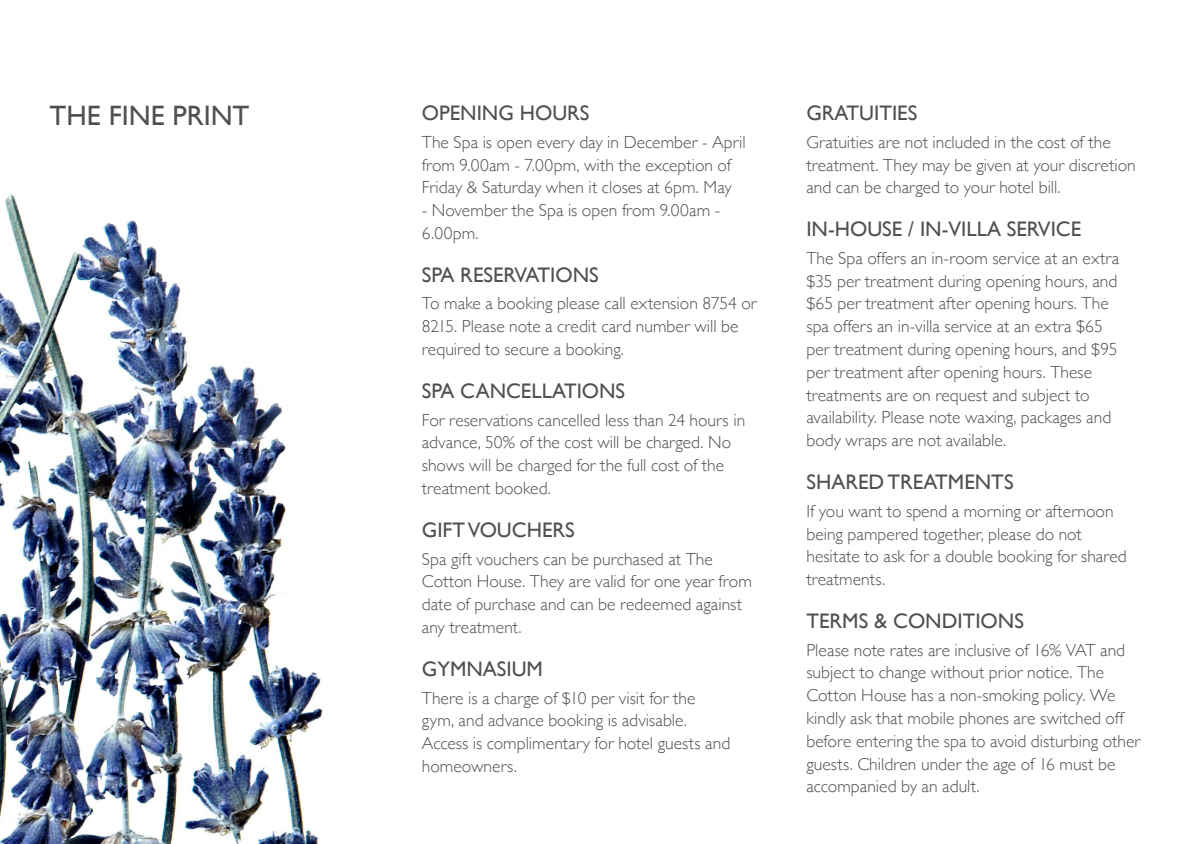
<style>
.page{position:relative;width:1191px;height:844px;background:#fff}
.page>*{position:absolute;margin:0;border:0;box-sizing:border-box;transform-origin:0 0}
.t1{font:28px "Gill Sans";color:#505050}
.t2{font:21px "Gill Sans";color:#505050}
.t3{font:300 17.5px/22.8px "Gill Sans";color:#505050}
</style>
<div class="page">
<img style="left:0;top:194px;width:324px;height:649px">
<h1 class="t1" style="left:50px;top:99px;width:201px">THE FINE PRINT</h1>
<p class="t2" style="left:422px;top:100px;width:169px">OPENING HOURS</p>
<p class="t3" style="left:422px;top:130px;width:325px">The Spa is open every day in December - April from 9.00am - 7.00pm, with the exception of<br>Friday &amp; Saturday when it closes at 6pm. May</p>
<p class="t3" style="left:422px;top:198px;width:300px">- November the Spa is open from 9.00am -<br>6.00pm.</p>
<p class="t2" style="left:422px;top:262px;width:178px">SPA RESERVATIONS</p>
<p class="t3" style="left:422px;top:291px;width:336px">To make a booking please call extension 8754 or<br>8215. Please note a credit card number will be required to secure a booking.</p>
<p class="t2" style="left:422px;top:378px;width:205px">SPA CANCELLATIONS</p>
<p class="t3" style="left:422px;top:407px;width:325px">For reservations cancelled less than 24 hours in advance, 50% of the cost will be charged. No shows will be charged for the full cost of the treatment booked.</p>
<p class="t2" style="left:422px;top:517px;width:154px">GIFT VOUCHERS</p>
<p class="t3" style="left:422px;top:546px;width:332px">Spa gift vouchers can be purchased at The Cotton House. They are valid for one year from date of purchase and can be redeemed against any treatment.</p>
<p class="t2" style="left:422px;top:656px;width:123px">GYMNASIUM</p>
<p class="t3" style="left:422px;top:685px;width:310px">There is a charge of $10 per visit for the gym, and advance booking is advisable.<br>Access is complimentary for hotel guests and homeowners.</p>
<p class="t2" style="left:806px;top:100px;width:112px">GRATUITIES</p>
<p class="t3" style="left:806px;top:130px;width:331px">Gratuities are not included in the cost of the treatment. They may be given at your discretion and can be charged to your hotel bill.</p>
<p class="t2" style="left:806px;top:217px;width:276px">IN-HOUSE / IN-VILLA SERVICE</p>
<p class="t3" style="left:806px;top:246px;width:314px">The Spa offers an in-room service at an extra $35 per treatment during opening hours, and $65 per treatment after opening hours. The spa offers an in-villa service at an extra $65 per treatment during opening hours, and $95 per treatment after opening hours. These treatments are on request and subject to availability. Please note waxing, packages and body wraps are not available.</p>
<p class="t2" style="left:806px;top:469px;width:209px">SHARED TREATMENTS</p>
<p class="t3" style="left:806px;top:498px;width:322px">If you want to spend a morning or afternoon being pampered together, please do not hesitate to ask for a double booking for shared treatments.</p>
<p class="t2" style="left:806px;top:608px;width:219px">TERMS &amp; CONDITIONS</p>
<p class="t3" style="left:806px;top:637px;width:335px">Please note rates are inclusive of 16% VAT and subject to change without prior notice. The Cotton House has a non-smoking policy. We kindly ask that mobile phones are switched off before entering the spa to avoid disturbing other guests. Children under the age of 16 must be accompanied by an adult.</p>
</div>
